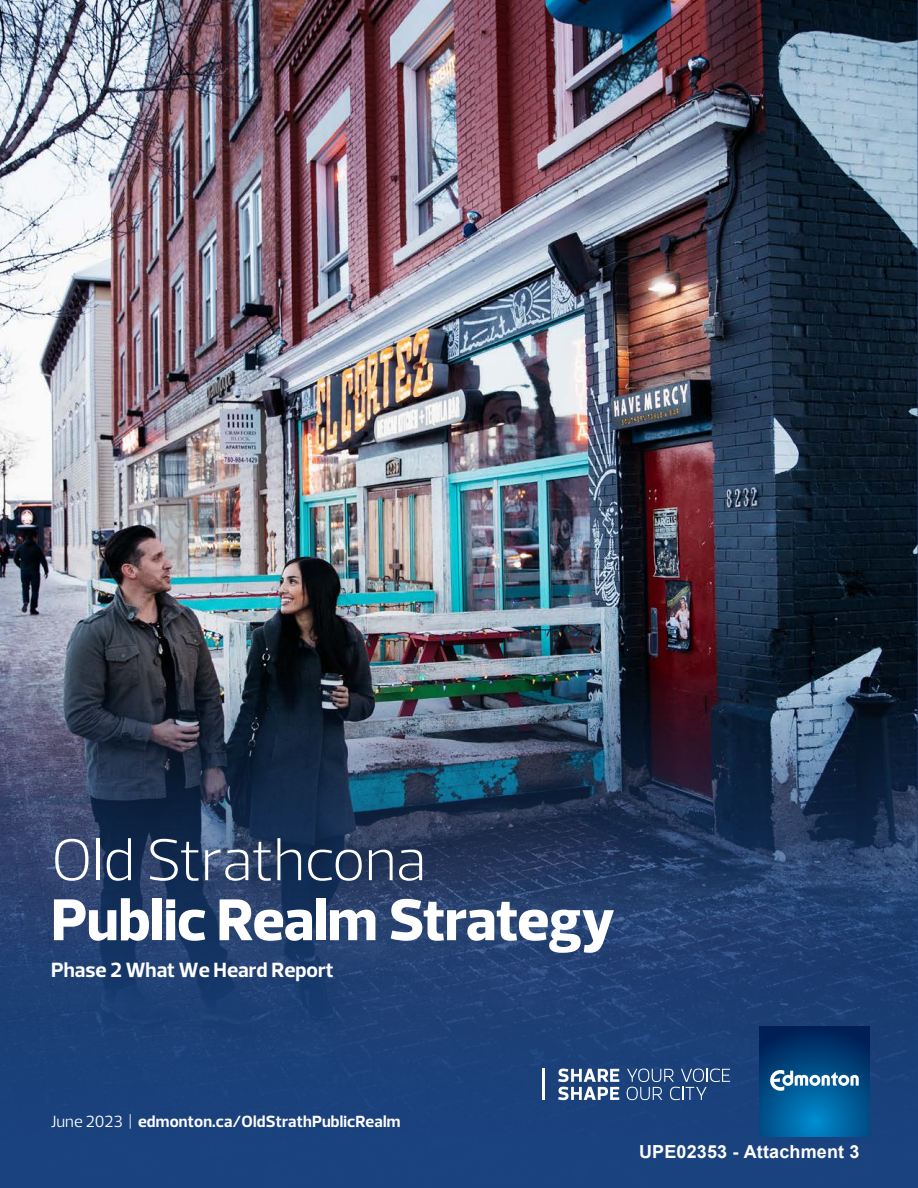
<style>
.page{position:relative;width:918px;height:1188px;background:#fff}
.page>*{position:absolute;margin:0;border:0;box-sizing:border-box;transform-origin:0 0}
.Cover_3{font:800 60px/60px "Prelo";letter-spacing:-.005em;color:#fff}
.Cover_3-2{font:700 21px "Prelo";color:#fff}
.t1{font:700 18px "Arial";letter-spacing:.01em;color:#fff}
.Cover_3-3{font:700 16.5px "Prelo";letter-spacing:.01em;color:#fff}
.s1{font-weight:300}
.s2{font-weight:400}
</style>
<div class="page">
<img style="left:0;top:0;width:918px;height:1188px">
<svg style="left:558px;top:1069px;width:61px;height:31px"></svg>
<svg style="left:627px;top:1069px;width:103px;height:31px;background:#3f5e8f"></svg>
<hr style="left:543px;top:1069px;width:2px;height:31px;background:#fff">
<svg style="left:759px;top:1026px;width:111px;height:111px;background:#004a84"></svg>
<svg style="left:770px;top:1070px;width:89px;height:21px"></svg>
<p class="Cover_3" style="left:51px;top:830px;width:565px"><span class="s1">Old Strathcona<br></span>Public Realm Strategy</p>
<p class="Cover_3-2" style="left:51px;top:957px;width:284px">Phase 2 What We Heard Report</p>
<p class="Cover_3-3" style="left:51px;top:1111px;width:351px"><span class="s2">June 2023 |</span> edmonton.ca/OldStrathPublicRealm</p>
<p class="t1" style="left:639px;top:1139px;width:222px">UPE02353 - Attachment 3</p>
</div>
